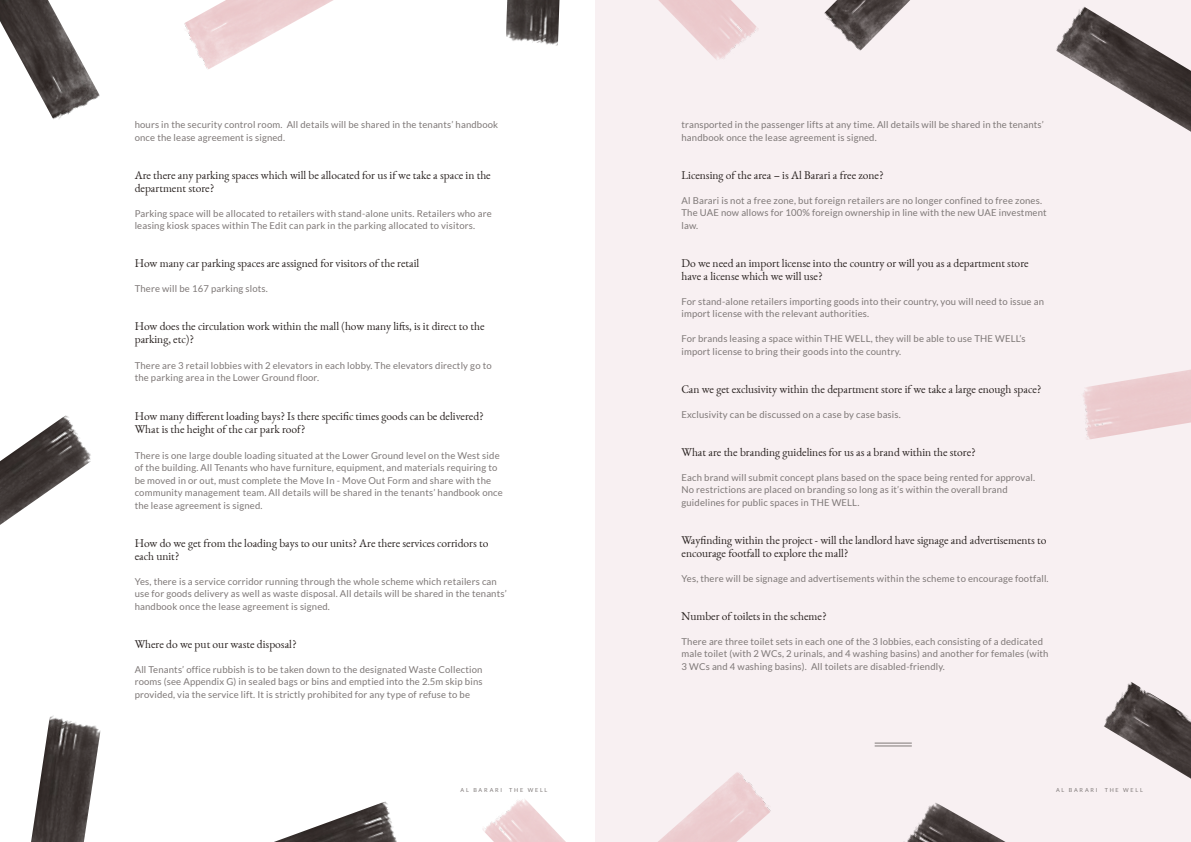
<style>
.page{position:relative;width:1191px;height:842px;background:#fff}
.page>*{position:absolute;margin:0;border:0;box-sizing:border-box;transform-origin:0 0}
.CC__Right{font:11.5px/13px "EB Garamond 12";color:#261f1d}
.CC__Right-2{font:9.5px/12.5px "Lato";letter-spacing:.015em;color:#7e7877}
.t1{font:5.5px "Lato";letter-spacing:.325em;color:#7e7877}
</style>
<div class="page">
<div style="left:595px;top:0;width:596px;height:842px;background:#f8f0f2"></div>
<img style="left:184px;top:0;width:149px;height:69px">
<img style="left:483px;top:799px;width:83px;height:43px">
<img style="left:31px;top:715px;width:70px;height:127px">
<img style="left:0;top:415px;width:91px;height:110px">
<img style="left:506px;top:0;width:54px;height:46px">
<img style="left:274px;top:801px;width:123px;height:41px">
<img style="left:0;top:0;width:100px;height:120px">
<img style="left:658px;top:0;width:100px;height:60px">
<img style="left:658px;top:772px;width:113px;height:70px">
<img style="left:1083px;top:369px;width:108px;height:71px">
<img style="left:824px;top:0;width:86px;height:51px">
<img style="left:1104px;top:682px;width:87px;height:97px">
<img style="left:903px;top:802px;width:103px;height:40px">
<img style="left:1056px;top:6px;width:135px;height:126px">
<hr style="left:874px;top:746px;width:37px;height:1px;background:#7e7877">
<hr style="left:874px;top:743px;width:37px;height:1px;background:#7e7877">
<p class="CC__Right-2" style="left:135px;top:119px;width:365px">hours in the security control room. All details will be shared in the tenants’ handbook once the lease agreement is signed.</p>
<p class="CC__Right" style="left:135px;top:169px;width:357px">Are there any parking spaces which will be allocated for us if we take a space in the department store?</p>
<p class="CC__Right-2" style="left:135px;top:207px;width:358px">Parking space will be allocated to retailers with stand-alone units. Retailers who are leasing kiosk spaces within The Edit can park in the parking allocated to visitors.</p>
<p class="CC__Right" style="left:135px;top:257px;width:286px">How many car parking spaces are assigned for visitors of the retail</p>
<p class="CC__Right-2" style="left:135px;top:283px;width:135px">There will be 167 parking slots.</p>
<p class="CC__Right" style="left:135px;top:320px;width:351px">How does the circulation work within the mall (how many lifts, is it direct to the parking, etc)?</p>
<p class="CC__Right-2" style="left:135px;top:359px;width:358px">There are 3 retail lobbies with 2 elevators in each lobby. The elevators directly go to the parking area in the Lower Ground floor.</p>
<p class="CC__Right" style="left:135px;top:410px;width:350px">How many different loading bays? Is there specific times goods can be delivered?<br>What is the height of the car park roof?</p>
<p class="CC__Right-2" style="left:135px;top:449px;width:370px">There is one large double loading situated at the Lower Ground level on the West side of the building. All Tenants who have furniture, equipment, and materials requiring to be moved in or out, must complete the Move In - Move Out Form and share with the community management team. All details will be shared in the tenants’ handbook once the lease agreement is signed.</p>
<p class="CC__Right" style="left:135px;top:537px;width:355px">How do we get from the loading bays to our units? Are there services corridors to each unit?</p>
<p class="CC__Right-2" style="left:135px;top:575px;width:373px">Yes, there is a service corridor running through the whole scheme which retailers can use for goods delivery as well as waste disposal. All details will be shared in the tenants’ handbook once the lease agreement is signed.</p>
<p class="CC__Right" style="left:135px;top:638px;width:163px">Where do we put our waste disposal?</p>
<p class="CC__Right-2" style="left:135px;top:663px;width:349px;text-align:justify">All Tenants’ office rubbish is to be taken down to the designated Waste Collection rooms (see Appendix G) in sealed bags or bins and emptied into the 2.5m skip bins provided, via the service lift. It is strictly prohibited for any type of refuse to be</p>
<p class="CC__Right-2" style="left:681px;top:119px;width:364px">transported in the passenger lifts at any time. All details will be shared in the tenants’ handbook once the lease agreement is signed.</p>
<p class="CC__Right" style="left:681px;top:169px;width:203px">Licensing of the area – is Al Barari a free zone?</p>
<p class="CC__Right-2" style="left:681px;top:194px;width:367px">Al Barari is not a free zone, but foreign retailers are no longer confined to free zones.<br>The UAE now allows for 100% foreign ownership in line with the new UAE investment law.</p>
<p class="CC__Right" style="left:681px;top:257px;width:349px">Do we need an import license into the country or will you as a department store have a license which we will use?</p>
<p class="CC__Right-2" style="left:681px;top:295px;width:364px">For stand-alone retailers importing goods into their country, you will need to issue an import license with the relevant authorities.</p>
<p class="CC__Right-2" style="left:681px;top:333px;width:346px">For brands leasing a space within THE WELL, they will be able to use THE WELL’s import license to bring their goods into the country.</p>
<p class="CC__Right" style="left:681px;top:383px;width:361px">Can we get exclusivity within the department store if we take a large enough space?</p>
<p class="CC__Right-2" style="left:681px;top:408px;width:221px">Exclusivity can be discussed on a case by case basis.</p>
<p class="CC__Right" style="left:681px;top:446px;width:296px">What are the branding guidelines for us as a brand within the store?</p>
<p class="CC__Right-2" style="left:681px;top:471px;width:355px">Each brand will submit concept plans based on the space being rented for approval.<br>No restrictions are placed on branding so long as it’s within the overall brand guidelines for public spaces in THE WELL.</p>
<p class="CC__Right" style="left:681px;top:534px;width:366px">Wayfinding within the project - will the landlord have signage and advertisements to encourage footfall to explore the mall?</p>
<p class="CC__Right-2" style="left:681px;top:572px;width:368px">Yes, there will be signage and advertisements within the scheme to encourage footfall.</p>
<p class="CC__Right" style="left:681px;top:610px;width:146px">Number of toilets in the scheme?</p>
<p class="CC__Right-2" style="left:681px;top:635px;width:368px">There are three toilet sets in each one of the 3 lobbies, each consisting of a dedicated male toilet (with 2 WCs, 2 urinals, and 4 washing basins) and another for females (with<br>3 WCs and 4 washing basins). All toilets are disabled-friendly.</p>
<p class="t1" style="left:460px;top:787px;width:43px">AL BARARI</p>
<p class="t1" style="left:509px;top:787px;width:40px">THE WELL</p>
<p class="t1" style="left:1056px;top:787px;width:43px">AL BARARI</p>
<p class="t1" style="left:1104px;top:787px;width:40px">THE WELL</p>
</div>
